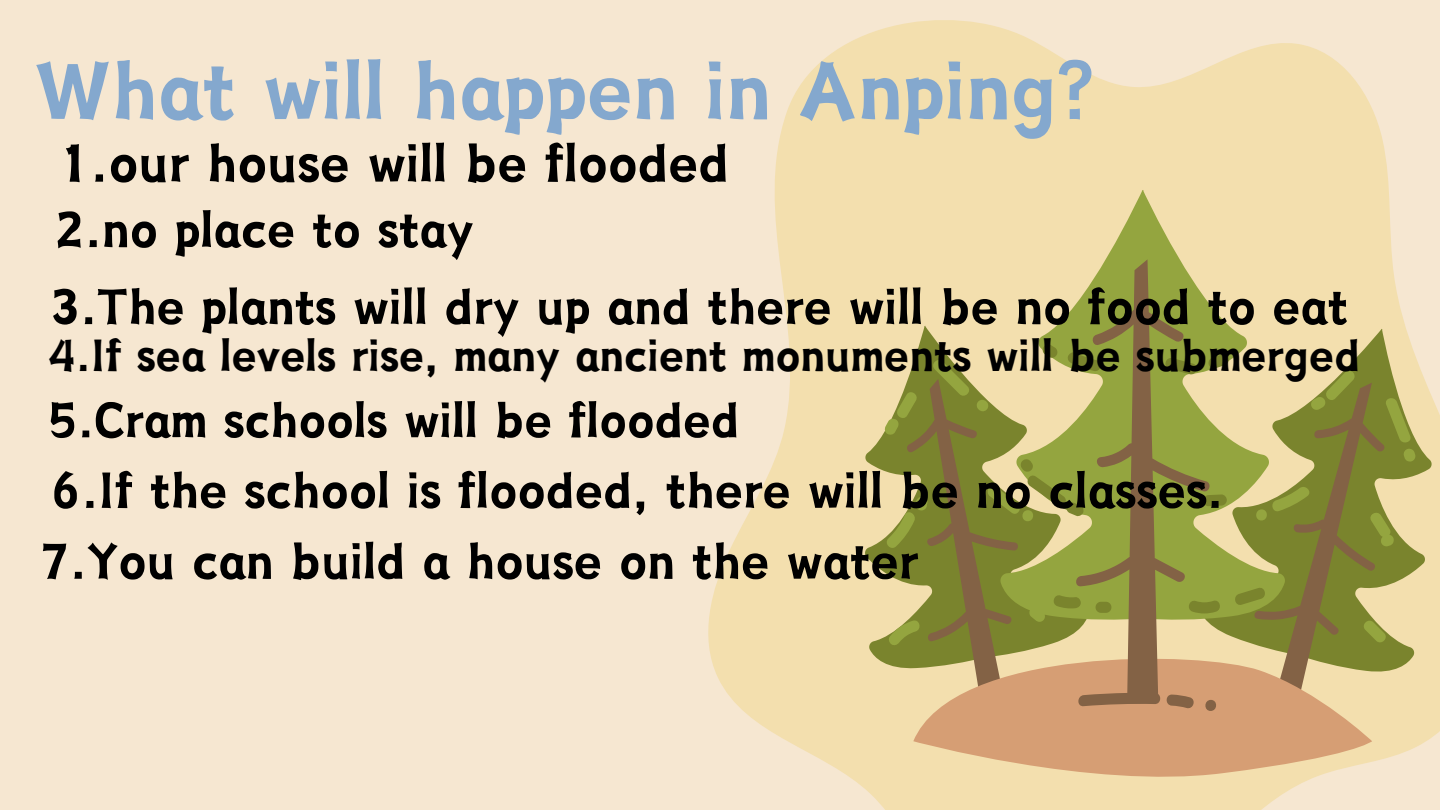
<style>
.page{position:relative;width:1440px;height:810px;background:#f6e7d1}
.page>*{position:absolute;margin:0;border:0;box-sizing:border-box;transform-origin:0 0}
.t1{font:88.2px "Canva Joy Hei CN";color:#84a8ce}
.t2{font:57.4px "Canva Joy Hei CN";color:#000}
.t3{font:54.5px "Canva Joy Hei CN";color:#000}
.t4{font:54.4px "Canva Joy Hei CN";color:#000}
.t5{font:54px "Canva Joy Hei CN";color:#000}
.t6{font:53.3px "Canva Joy Hei CN";color:#000}
.t7{font:48.4px "Canva Joy Hei CN";color:#000}
</style>
<div class="page">
<svg style="left:708px;top:20px;width:732px;height:790px;fill:#f3dfae"></svg>
<svg style="left:1285px;top:329px;width:147px;height:345px;background:#e8d7a6"></svg>
<svg style="left:865px;top:326px;width:135px;height:344px;background:#e3d39d"></svg>
<svg style="left:1000px;top:190px;width:285px;height:164px;background:#e7d7a0"></svg>
<svg style="left:913px;top:707px;width:459px;height:83px;background:#e0b68a"></svg>
<svg style="left:1074px;top:259px;width:138px;height:448px;background:#97904b"></svg>
<svg style="left:883px;top:344px;width:228px;height:376px;background:#aba45e"></svg>
<svg style="left:1162px;top:354px;width:253px;height:364px;background:#aba55e"></svg>
<h2 class="t1" style="left:34px;top:49px;width:1062px">What will happen in Anping?</h2>
<p class="t2" style="left:56px;top:136px;width:674px">1.our house will be flooded</p>
<p class="t4" style="left:52px;top:204px;width:423px">2.no place to stay</p>
<h1 class="t5" style="left:48px;top:281px;width:1301px">3.The plants will dry up and there will be no food to eat</h1>
<h2 class="t7" style="left:47px;top:333px;width:1314px">4.If sea levels rise, many ancient monuments will be submerged</h2>
<h2 class="t6" style="left:46px;top:395px;width:695px">5.Cram schools will be flooded</h2>
<p class="t4" style="left:49px;top:464px;width:1176px">6.If the school is flooded, there will be no classes.</p>
<h2 class="t3" style="left:37px;top:535px;width:882px">7.You can build a house on the water</h2>
</div>
